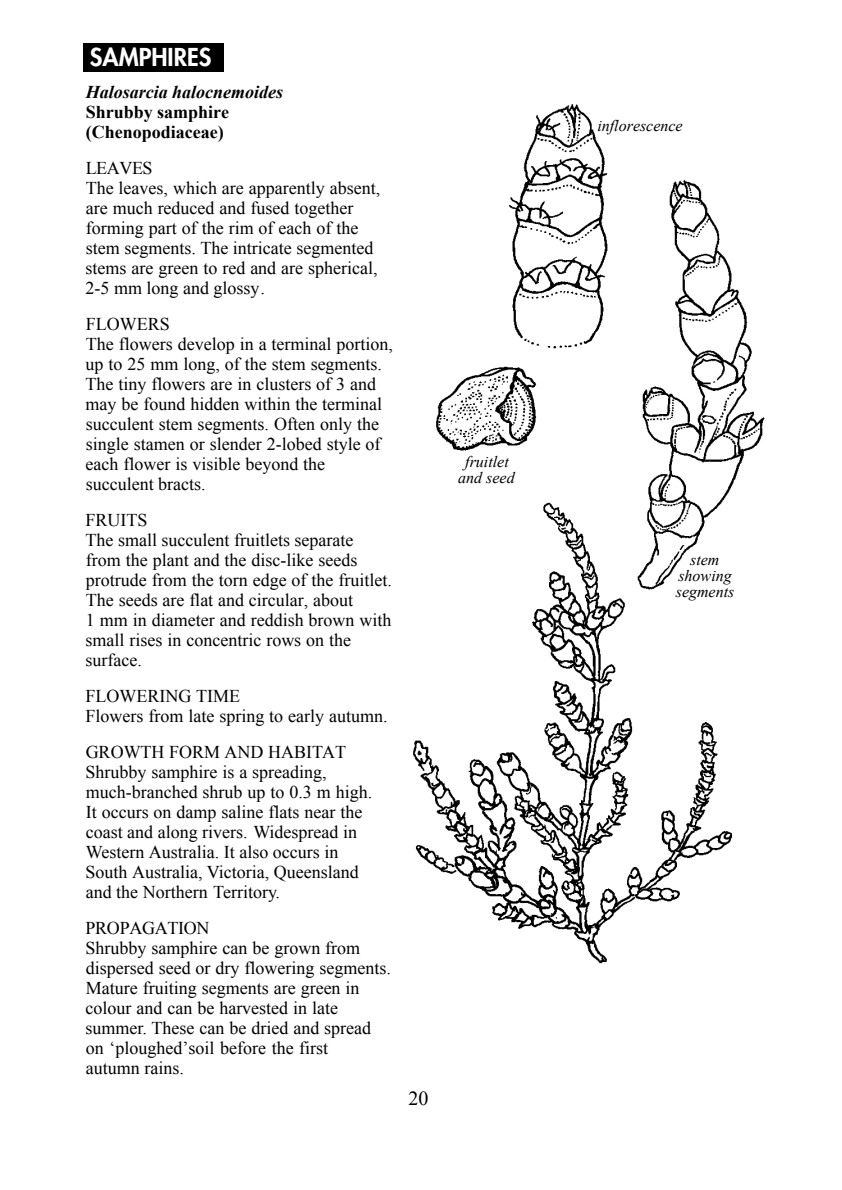
<style>
.page{position:relative;width:842px;height:1190px;background:#fff}
.page>*{position:absolute;margin:0;border:0;box-sizing:border-box;transform-origin:0 0}
.t1{font:800 24px "Futura";color:#fff}
.t2{font:20px "Times New Roman";color:#000}
.t3{font:18px/20px "Times New Roman";color:#000}
.t4{font:700 18px/20px "Times New Roman";color:#000}
.t5{font:italic 700 18px "Times New Roman";color:#000}
.t6{font:italic 16px/16px "Times New Roman";color:#000;text-align:center}
</style>
<div class="page">
<div style="left:84px;top:44px;width:140px;height:28px;background:#000"></div>
<img style="left:413px;top:104px;width:352px;height:860px">
<h1 class="t1" style="left:90px;top:46px;width:123px">SAMPHIRES</h1>
<p class="t5" style="left:86px;top:82px;width:199px">Halosarcia halocnemoides</p>
<p class="t4" style="left:86px;top:102px;width:145px">Shrubby samphire (Chenopodiaceae)</p>
<p class="t3" style="left:86px;top:158px;width:296px">LEAVES<br>The leaves, which are apparently absent, are much reduced and fused together forming part of the rim of each of the stem segments. The intricate segmented stems are green to red and are spherical,<br>2-5 mm long and glossy.</p>
<p class="t3" style="left:86px;top:314px;width:309px">FLOWERS<br>The flowers develop in a terminal portion, up to 25 mm long, of the stem segments.<br>The tiny flowers are in clusters of 3 and may be found hidden within the terminal succulent stem segments. Often only the single stamen or slender 2-lobed style of each flower is visible beyond the succulent bracts.</p>
<p class="t3" style="left:86px;top:510px;width:308px">FRUITS<br>The small succulent fruitlets separate from the plant and the disc-like seeds protrude from the torn edge of the fruitlet.<br>The seeds are flat and circular, about<br>1 mm in diameter and reddish brown with small rises in concentric rows on the surface.</p>
<p class="t3" style="left:86px;top:686px;width:304px">FLOWERING TIME<br>Flowers from late spring to early autumn.</p>
<p class="t3" style="left:86px;top:742px;width:288px">GROWTH FORM AND HABITAT Shrubby samphire is a spreading, much-branched shrub up to 0.3 m high.<br>It occurs on damp saline flats near the coast and along rivers. Widespread in Western Australia. It also occurs in South Australia, Victoria, Queensland and the Northern Territory.</p>
<p class="t3" style="left:86px;top:918px;width:307px">PROPAGATION<br>Shrubby samphire can be grown from dispersed seed or dry flowering segments.<br>Mature fruiting segments are green in colour and can be harvested in late summer. These can be dried and spread on ‘ploughed’soil before the first<br>autumn rains.</p>
<p class="t2" style="left:408px;top:1087px;width:21px">20</p>
<p class="t6" style="left:458px;top:453px;width:58px">fruitlet and seed</p>
<p class="t6" style="left:597px;top:117px;width:87px">inflorescence</p>
<p class="t6" style="left:676px;top:552px;width:60px">stem showing segments</p>
</div>
